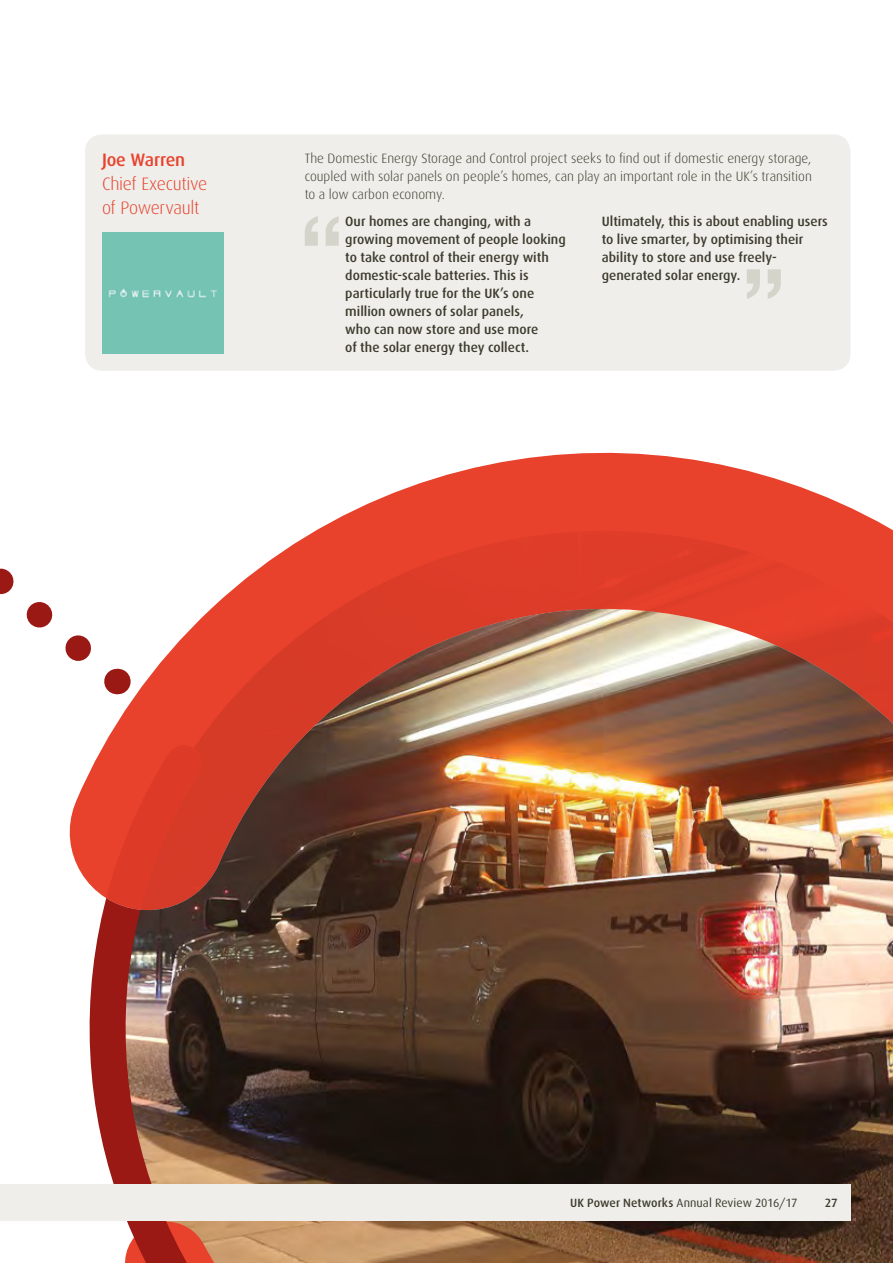
<style>
.page{position:relative;width:893px;height:1263px;background:#fff}
.page>*{position:absolute;margin:0;border:0;box-sizing:border-box;transform-origin:0 0}
.t1{font:300 18px/24px "Dax";letter-spacing:-.015em;color:#e8412c}
.t2{font:500 18px "Dax";letter-spacing:-.01em;color:#e8412c}
.t3{font:500 13.5px/18px "Dax";color:#3c3b2d}
.t4{font:300 13.5px/18px "Dax";color:#3c3b2d;text-align:justify}
.t5{font:12px "Dax";color:#3c3b2d}
.t6{font:500 12px "Dax";color:#3c3b2d}
.s1{font-weight:500}
</style>
<div class="page">
<svg style="left:0;top:568px;width:7px;height:27px"></svg>
<svg style="left:54px;top:1037px;width:839px;height:226px;background:#473224"></svg>
<svg style="left:66px;top:1037px;width:226px;height:226px"></svg>
<img style="left:7px;top:358px;width:886px;height:679px">
<div style="left:85px;top:134px;width:765px;height:237px;background:#efeeea;border-radius:17px"></div>
<svg style="left:305px;top:216px;width:34px;height:30px"></svg>
<svg style="left:747px;top:269px;width:34px;height:30px"></svg>
<div style="left:102px;top:232px;width:122px;height:122px;background:#74c3b3"></div>
<div style="left:0;top:1184px;width:850px;height:36px;background:#efeeea"></div>
<h1 class="t2" style="left:102px;top:150px;width:85px">Joe Warren</h1>
<h1 class="t1" style="left:102px;top:172px;width:107px">Chief Executive of Powervault</h1>
<p class="t4" style="left:305px;top:149px;width:509px">The Domestic Energy Storage and Control project seeks to find out if domestic energy storage, coupled with solar panels on people’s homes, can play an important role in the UK’s transition to a low carbon economy.</p>
<p class="t3" style="left:345px;top:212px;width:222px">Our homes are changing, with a growing movement of people looking to take control of their energy with domestic-scale batteries. This is particularly true for the UK’s one million owners of solar panels,<br>who can now store and use more<br>of the solar energy they collect.</p>
<p class="t3" style="left:602px;top:212px;width:228px">Ultimately, this is about enabling users to live smarter, by optimising their ability to store and use freely&shy;generated solar energy.</p>
<p class="t5" style="left:570px;top:1196px;width:229px"><span class="s1">UK Power Networks</span> Annual Review 2016/17</p>
<p class="t6" style="left:825px;top:1196px;width:14px">27</p>
</div>
